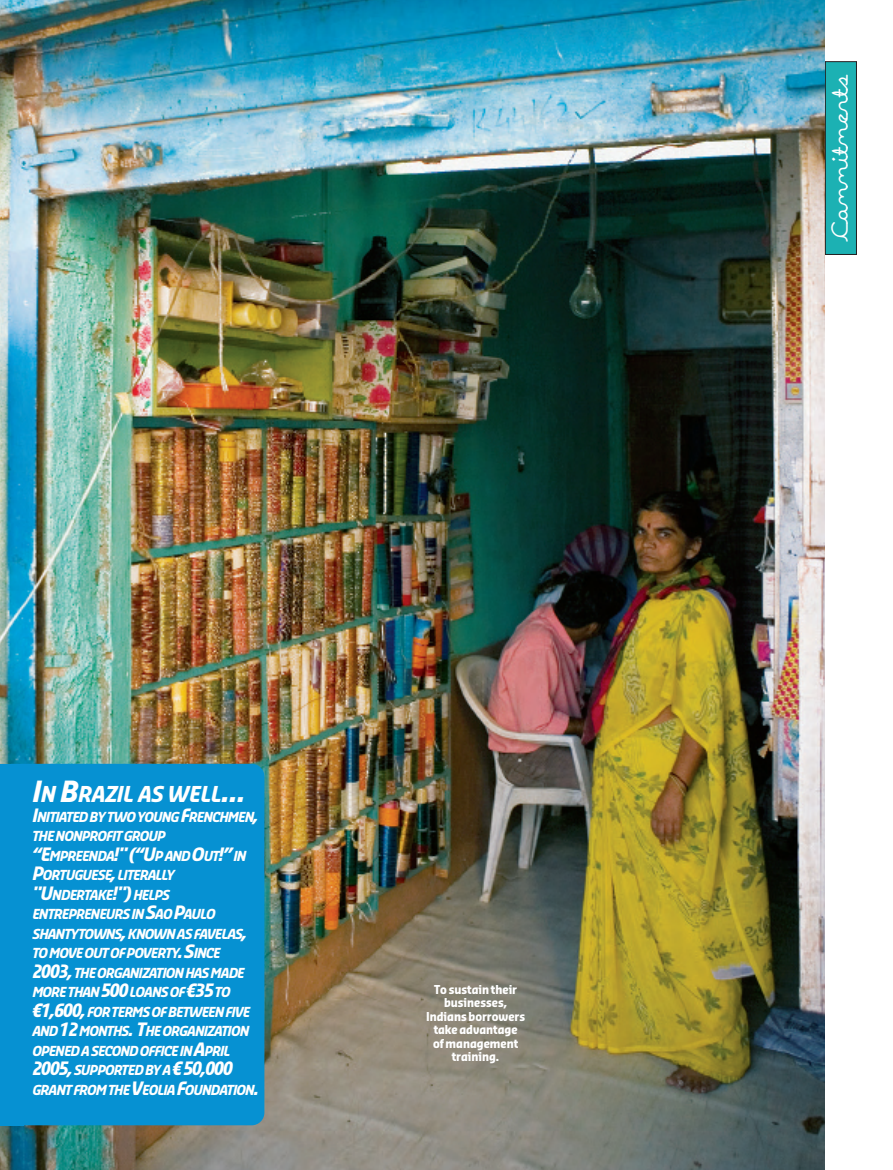
<style>
.page{position:relative;width:893px;height:1170px;background:#fff}
.page>*{position:absolute;margin:0;border:0;box-sizing:border-box;transform-origin:0 0}
.t1{font:27px "Expletive Script Regular Slant";color:#fff}
.t2{font:italic 700 21.3px "Sansa Con";letter-spacing:-.005em;color:#fff}
.t3{font:italic 700 18px "Sansa Con";letter-spacing:-.04em;color:#fff}
.t4{font:italic 700 13.5px/19.5px "Sansa Con";letter-spacing:-.055em;color:#fff}
.t5{font:700 12px/13.5px "Sansa Con";color:#fff;text-align:center}
.s1{font-size:28.5px}
.s2{font-size:18px}
.s3{font-size:13.5px}
</style>
<div class="page">
<div style="left:825px;top:62px;width:31px;height:192px;background:#1cb1b3"></div>
<div style="left:825px;top:61px;width:32px;height:194px;border:1px solid #231f20"></div>
<img style="left:0;top:0;width:825px;height:1169px">
<div style="left:0;top:763px;width:264px;height:362px;background:#0691d2;border-radius:13px"></div>
<div style="left:0;top:763px;width:23px;height:362px;background:#0691d2"></div>
<h2 class="t2" style="left:32px;top:782px;width:214px"><span class="s1">I</span>N <span class="s1">B</span>RAZIL AS WELL<span class="s1">…</span></h2>
<p class="t4" style="left:32px;top:807px;width:227px"><span class="s2">I</span>NITIATEDBYTWOYOUNG<span class="s2">F</span>RENCHMEN<span class="s2">,<br></span>THE NONPROFIT GROUP <span class="s2">“E</span>MPREENDA<span class="s2">!" (“U</span>P AND<span class="s2">O</span>UT<span class="s2">!”</span> IN<br><span class="s2">P</span>ORTUGUESE<span class="s2">,</span> LITERALLY <span class="s2">"U</span>NDERTAKE<span class="s2">!")</span> HELPS<br>ENTREPRENEURS IN<span class="s2">S</span>AO<span class="s2">P</span>AULO<br>SHANTYTOWNS<span class="s2">,</span> KNOWN AS FAVELAS<span class="s2">,<br></span>TO MOVE OUT OF POVERTY<span class="s2">. S</span>INCE<br><span class="s2">2003,</span> THE ORGANIZATION HAS MADE<br>MORETHAN<span class="s2">500</span> LOANSOF<span class="s2">€35</span> TO <span class="s2">€1,600,</span> FORTERMSOFBETWEENFIVE<br>AND<span class="s2">12</span> MONTHS<span class="s2">. T</span>HE ORGANIZATION<br>OPENEDASECONDOFFICEIN<span class="s2">A</span>PRIL</p>
<h3 class="t3" style="left:32px;top:1058px;width:202px">2005, <span class="s3">SUPPORTED BY A</span>€ 50,000</h3>
<p class="t4" style="left:32px;top:1080px;width:228px">GRANT FROM THE<span class="s2">V</span>EOLIA<span class="s2">F</span>OUNDATION<span class="s2">.</span></p>
<p class="t5" style="left:426px;top:982px;width:100px">To sustain their businesses,<br>Indians borrowers take advantage<br>of management training.</p>
<h1 class="t1" style="left:823px;top:241px;width:170px;rotate:-90deg">Commitments</h1>
</div>
